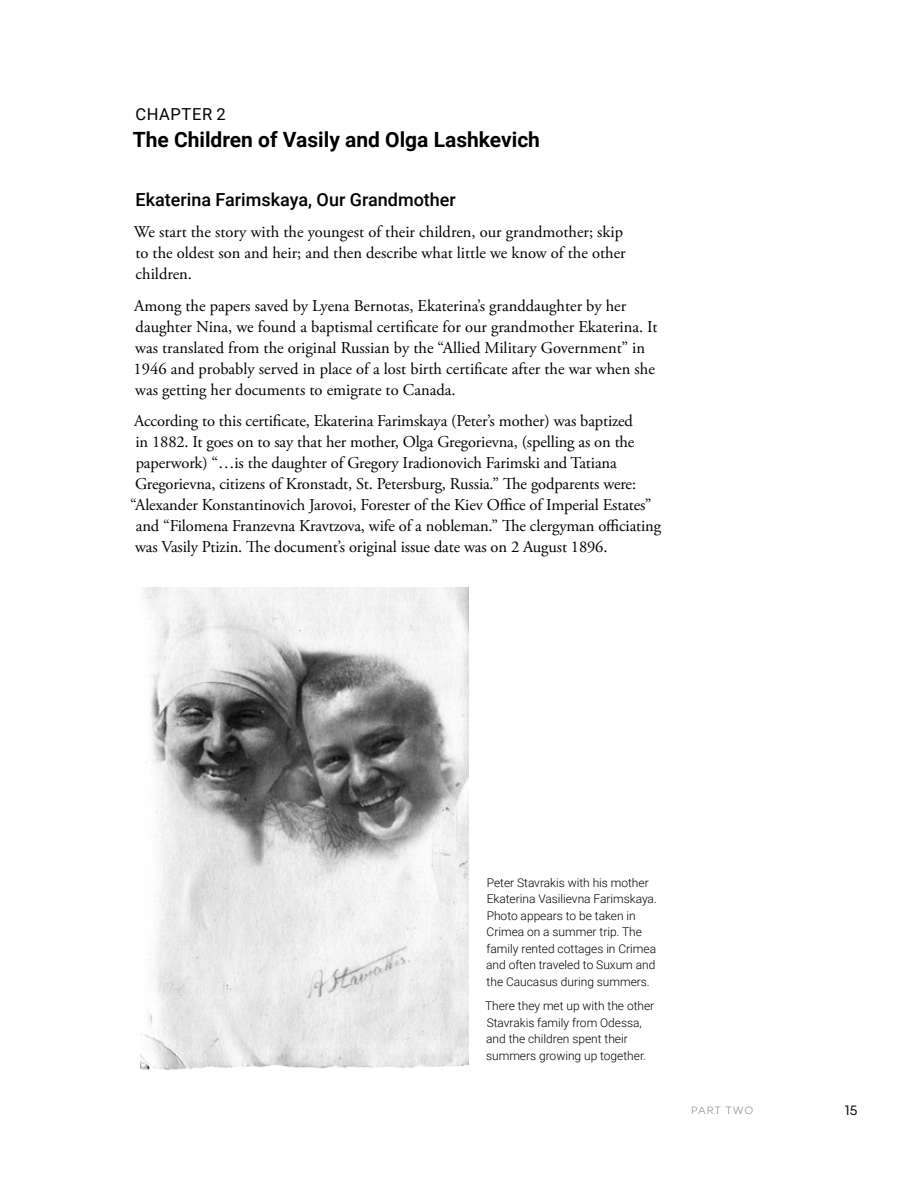
<style>
.page{position:relative;width:918px;height:1188px;background:#fff}
.page>*{position:absolute;margin:0;border:0;box-sizing:border-box;transform-origin:0 0}
.t1{font:700 21px "Roboto";color:#000}
.t2{font:500 18px "Roboto";color:#000}
.t3{font:16.5px/21px "Adobe Garamond Pro";letter-spacing:-.01em;color:#000}
.t4{font:16.5px "Roboto";letter-spacing:.035em;color:#000}
.t5{font:13.5px "Sonny Cond";color:#000}
.t6{font:300 12px/16.5px "Roboto";color:#000}
.t7{font:300 10.5px "Sonny Cond";letter-spacing:.07em;color:#808285}
</style>
<div class="page">
<img style="left:140px;top:588px;width:328px;height:483px">
<p class="t4" style="left:136px;top:103px;width:92px">CHAPTER 2</p>
<p class="t1" style="left:133px;top:125px;width:409px">The Children of Vasily and Olga Lashkevich</p>
<p class="t2" style="left:136px;top:187px;width:322px">Ekaterina Farimskaya, Our Grandmother</p>
<p class="t3" style="left:134px;top:222px;width:493px">We start the story with the youngest of their children, our grandmother; skip to the oldest son and heir; and then describe what little we know of the other children.</p>
<p class="t3" style="left:134px;top:296px;width:525px">Among the papers saved by Lyena Bernotas, Ekaterina’s granddaughter by her daughter Nina, we found a baptismal certificate for our grandmother Ekaterina. It was translated from the original Russian by the “Allied Military Government” in 1946 and probably served in place of a lost birth certificate after the war when she was getting her documents to emigrate to Canada.</p>
<p class="t3" style="left:134px;top:411px;width:500px">According to this certificate, Ekaterina Farimskaya (Peter’s mother) was baptized</p>
<p class="t3" style="left:135px;top:432px;width:501px">in 1882. It goes on to say that her mother, Olga Gregorievna, (spelling as on the</p>
<p class="t3" style="left:136px;top:453px;width:483px">paperwork) “…is the daughter of Gregory Iradionovich Farimski and Tatiana</p>
<p class="t3" style="left:135px;top:474px;width:503px">Gregorievna, citizens of Kronstadt, St. Petersburg, Russia.” The godparents were:</p>
<p class="t3" style="left:130px;top:495px;width:523px">“Alexander Konstantinovich Jarovoi, Forester of the Kiev Office of Imperial Estates”</p>
<p class="t3" style="left:136px;top:516px;width:527px">and “Filomena Franzevna Kravtzova, wife of a nobleman.” The clergyman officiating</p>
<p class="t3" style="left:135px;top:537px;width:474px">was Vasily Ptizin. The document’s original issue date was on 2 August 1896.</p>
<p class="t6" style="left:486px;top:874px;width:172px">Peter Stavrakis with his mother<br>Ekaterina Vasilievna Farimskaya.<br>Photo appears to be taken in<br>Crimea on a summer trip. The family rented cottages in Crimea and often traveled to Suxum and the Caucasus during summers.</p>
<p class="t6" style="left:485px;top:997px;width:171px">There they met up with the other<br>Stavrakis family from Odessa, and the children spent their summers growing up together.</p>
<p class="t7" style="left:691px;top:1104px;width:64px">PART TWO</p>
<p class="t5" style="left:845px;top:1101px;width:14px">15</p>
</div>
